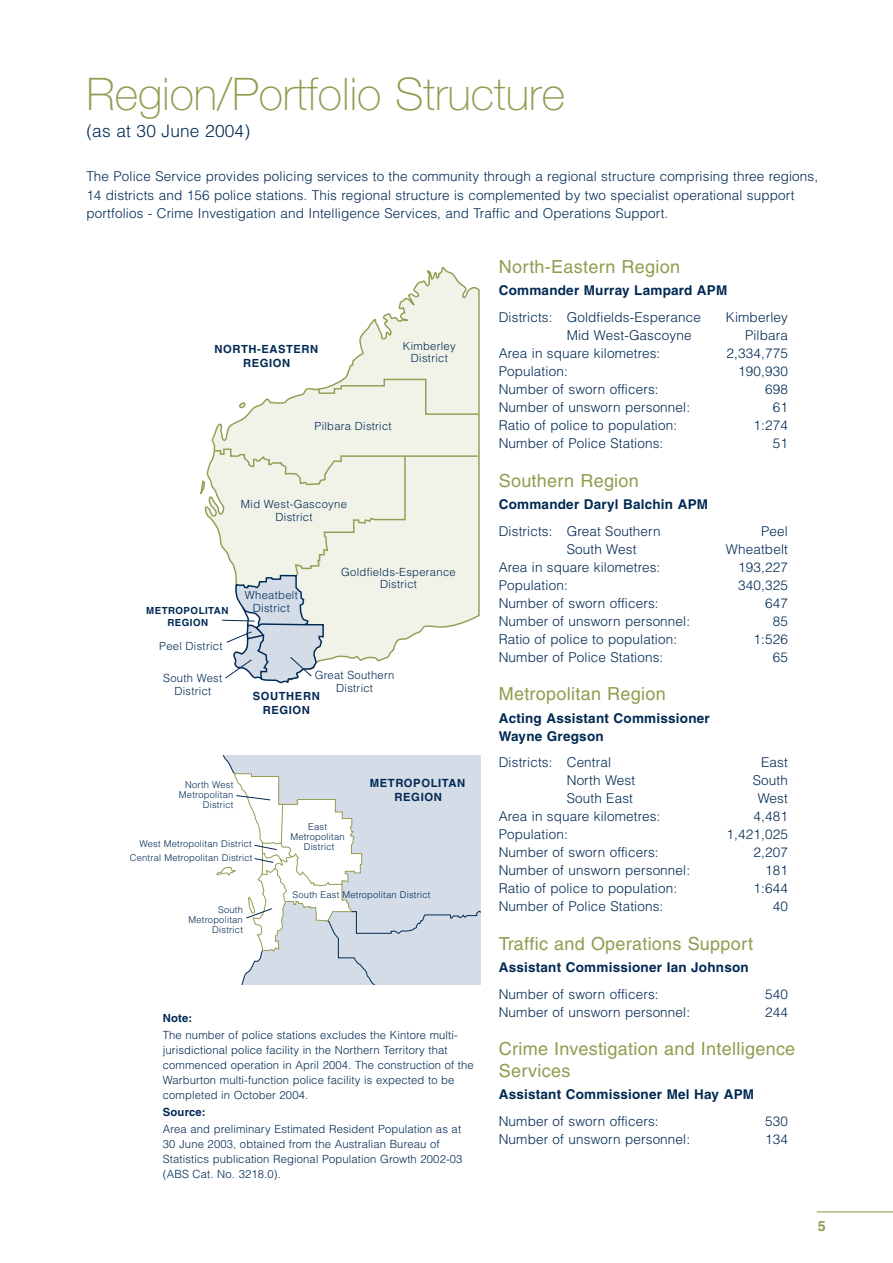
<style>
.page{position:relative;width:893px;height:1263px;background:#fff}
.page>*{position:absolute;margin:0;border:0;box-sizing:border-box;transform-origin:0 0}
.t1{font:100 45px "Helvetica Neue";color:#939b50}
.t2{font:18px/21.8px "Helvetica";letter-spacing:.015em;color:#939b50}
.t3{font:300 17.25px "Helvetica";letter-spacing:.01em;color:#002953}
.t4{font:700 14.25px "Helvetica";color:#939b50}
.t5{font:300 13.5px/18.8px "Helvetica";letter-spacing:.01em;color:#002953}
.t6{font:700 13.5px/18px "Helvetica";letter-spacing:.015em;color:#002953}
.t7{font:300 11.25px/15px "Helvetica";letter-spacing:.01em;color:#002953}
.t8{font:300 11.25px/12.8px "Helvetica";letter-spacing:.025em;color:#002954;text-align:center}
.t9{font:700 11.25px/13.6px "Helvetica";letter-spacing:.05em;color:#002954;text-align:center}
.t10{font:700 11.25px "Helvetica";letter-spacing:.015em;color:#002953}
.t11{font:700 9.75px/11.7px "Helvetica";letter-spacing:.05em;color:#002954;text-align:center}
.t12{font:300 9.3px/9.9px "Helvetica";letter-spacing:.025em;color:#002954;text-align:right}
</style>
<div class="page">
<hr style="left:817px;top:1211px;width:76px;height:1px;background:#939b50">
<svg style="left:204px;top:267px;width:276px;height:395px"></svg>
<svg style="left:213px;top:378px;width:267px;height:200px;background:#eef0e5"></svg>
<svg style="left:239px;top:401px;width:8px;height:10px"></svg>
<svg style="left:200px;top:479px;width:6px;height:24px"></svg>
<svg style="left:221px;top:574px;width:104px;height:109px"></svg>
<div style="left:223px;top:756px;width:257px;height:16px;background:#d4dce8"></div>
<svg style="left:216px;top:772px;width:264px;height:213px"></svg>
<h1 class="t1" style="left:86px;top:78px;width:480px">Region/Portfolio Structure</h1>
<p class="t3" style="left:86px;top:124px;width:165px">(as at 30 June 2004)</p>
<p class="t5" style="left:86px;top:168px;width:733px">The Police Service provides policing services to the community through a regional structure comprising three regions,<br>14 districts and 156 police stations. This regional structure is complemented by two specialist operational support portfolios - Crime Investigation and Intelligence Services, and Traffic and Operations Support.</p>
<p class="t9" style="left:215px;top:343px;width:105px">NORTH-EASTERN<br>REGION</p>
<p class="t8" style="left:403px;top:340px;width:54px">Kimberley<br>District</p>
<p class="t8" style="left:315px;top:421px;width:79px">Pilbara District</p>
<p class="t8" style="left:241px;top:499px;width:107px">Mid West-Gascoyne<br>District</p>
<p class="t11" style="left:146px;top:606px;width:84px">METROPOLITAN<br>REGION</p>
<p class="t8" style="left:159px;top:640px;width:65px">Peel District</p>
<p class="t8" style="left:163px;top:673px;width:61px">South West<br>District</p>
<p class="t8" style="left:245px;top:590px;width:54px">Wheatbelt<br>District</p>
<p class="t8" style="left:341px;top:566px;width:116px">Goldfields-Esperance<br>District</p>
<p class="t8" style="left:315px;top:669px;width:81px">Great Southern<br>District</p>
<p class="t9" style="left:253px;top:690px;width:68px">SOUTHERN<br>REGION</p>
<p class="t12" style="left:179px;top:781px;width:56px">North West<br>Metropolitan<br>District</p>
<p class="t9" style="left:370px;top:777px;width:97px">METROPOLITAN<br>REGION</p>
<p class="t12" style="left:130px;top:838px;width:124px;line-height:14px">West Metropolitan District<br>Central Metropolitan District</p>
<p class="t12" style="left:188px;top:906px;width:56px">South<br>Metropolitan<br>District</p>
<p class="t12" style="left:290px;top:822px;width:56px;text-align:center">East<br>Metropolitan<br>District</p>
<p class="t12" style="left:293px;top:890px;width:139px">South East Metropolitan District</p>
<p class="t10" style="left:163px;top:1014px;width:31px">Note:</p>
<p class="t7" style="left:163px;top:1028px;width:312px">The number of police stations excludes the Kintore multi&shy;jurisdictional police facility in the Northern Territory that commenced operation in April 2004. The construction of the Warburton multi-function police facility is expected to be completed in October 2004.</p>
<p class="t10" style="left:163px;top:1108px;width:44px">Source:</p>
<p class="t7" style="left:163px;top:1123px;width:301px">Area and preliminary Estimated Resident Population as at 30 June 2003, obtained from the Australian Bureau of Statistics publication Regional Population Growth 2002-03 (ABS Cat. No. 3218.0).</p>
<h2 class="t2" style="left:499px;top:258px;width:183px">North-Eastern Region</h2>
<p class="t6" style="left:499px;top:283px;width:230px">Commander Murray Lampard APM</p>
<p class="t5" style="left:499px;top:309px;width:204px">Districts: Goldfields-Esperance</p>
<p class="t5" style="left:726px;top:309px;width:63px">Kimberley</p>
<p class="t5" style="left:567px;top:327px;width:126px">Mid West-Gascoyne</p>
<p class="t5" style="left:745px;top:327px;width:44px">Pilbara</p>
<p class="t5" style="left:499px;top:345px;width:163px">Area in square kilometres:</p>
<p class="t5" style="left:727px;top:345px;width:63px">2,334,775</p>
<p class="t5" style="left:499px;top:363px;width:71px">Population:</p>
<p class="t5" style="left:738px;top:363px;width:51px">190,930</p>
<p class="t5" style="left:499px;top:381px;width:161px">Number of sworn officers:</p>
<p class="t5" style="left:765px;top:381px;width:24px">698</p>
<p class="t5" style="left:499px;top:399px;width:193px">Number of unsworn personnel:</p>
<p class="t5" style="left:773px;top:399px;width:17px">61</p>
<p class="t5" style="left:499px;top:417px;width:180px">Ratio of police to population:</p>
<p class="t5" style="left:753px;top:417px;width:36px">1:274</p>
<p class="t5" style="left:499px;top:435px;width:166px">Number of Police Stations:</p>
<p class="t5" style="left:773px;top:435px;width:17px">51</p>
<h2 class="t2" style="left:499px;top:471px;width:142px">Southern Region</h2>
<p class="t6" style="left:499px;top:497px;width:211px">Commander Daryl Balchin APM</p>
<p class="t5" style="left:499px;top:523px;width:163px">Districts: Great Southern</p>
<p class="t5" style="left:761px;top:523px;width:28px">Peel</p>
<p class="t5" style="left:567px;top:541px;width:71px">South West</p>
<p class="t5" style="left:726px;top:541px;width:63px">Wheatbelt</p>
<p class="t5" style="left:499px;top:559px;width:163px">Area in square kilometres:</p>
<p class="t5" style="left:738px;top:559px;width:51px">193,227</p>
<p class="t5" style="left:499px;top:577px;width:71px">Population:</p>
<p class="t5" style="left:738px;top:577px;width:51px">340,325</p>
<p class="t5" style="left:499px;top:595px;width:161px">Number of sworn officers:</p>
<p class="t5" style="left:765px;top:595px;width:24px">647</p>
<p class="t5" style="left:499px;top:613px;width:193px">Number of unsworn personnel:</p>
<p class="t5" style="left:773px;top:613px;width:17px">85</p>
<p class="t5" style="left:499px;top:631px;width:180px">Ratio of police to population:</p>
<p class="t5" style="left:753px;top:631px;width:36px">1:526</p>
<p class="t5" style="left:499px;top:649px;width:166px">Number of Police Stations:</p>
<p class="t5" style="left:773px;top:649px;width:17px">65</p>
<h2 class="t2" style="left:499px;top:685px;width:168px">Metropolitan Region</h2>
<p class="t6" style="left:499px;top:710px;width:213px">Acting Assistant Commissioner<br>Wayne Gregson</p>
<p class="t5" style="left:499px;top:754px;width:114px">Districts: Central</p>
<p class="t5" style="left:761px;top:754px;width:28px">East</p>
<p class="t5" style="left:567px;top:772px;width:70px">North West</p>
<p class="t5" style="left:753px;top:772px;width:37px">South</p>
<p class="t5" style="left:567px;top:790px;width:68px">South East</p>
<p class="t5" style="left:758px;top:790px;width:32px">West</p>
<p class="t5" style="left:499px;top:808px;width:163px">Area in square kilometres:</p>
<p class="t5" style="left:753px;top:808px;width:36px">4,481</p>
<p class="t5" style="left:499px;top:826px;width:71px">Population:</p>
<p class="t5" style="left:727px;top:826px;width:63px">1,421,025</p>
<p class="t5" style="left:499px;top:844px;width:161px">Number of sworn officers:</p>
<p class="t5" style="left:753px;top:844px;width:36px">2,207</p>
<p class="t5" style="left:499px;top:862px;width:193px">Number of unsworn personnel:</p>
<p class="t5" style="left:765px;top:862px;width:24px">181</p>
<p class="t5" style="left:499px;top:880px;width:180px">Ratio of police to population:</p>
<p class="t5" style="left:753px;top:880px;width:36px">1:644</p>
<p class="t5" style="left:499px;top:898px;width:166px">Number of Police Stations:</p>
<p class="t5" style="left:773px;top:898px;width:17px">40</p>
<h2 class="t2" style="left:499px;top:934px;width:256px">Traffic and Operations Support</h2>
<p class="t6" style="left:499px;top:960px;width:252px">Assistant Commissioner Ian Johnson</p>
<p class="t5" style="left:499px;top:986px;width:161px">Number of sworn officers:</p>
<p class="t5" style="left:765px;top:986px;width:24px">540</p>
<p class="t5" style="left:499px;top:1004px;width:193px">Number of unsworn personnel:</p>
<p class="t5" style="left:765px;top:1004px;width:24px">244</p>
<h2 class="t2" style="left:499px;top:1040px;width:298px">Crime Investigation and Intelligence<br>Services</h2>
<p class="t6" style="left:499px;top:1087px;width:257px">Assistant Commissioner Mel Hay APM</p>
<p class="t5" style="left:499px;top:1113px;width:161px">Number of sworn officers:</p>
<p class="t5" style="left:765px;top:1113px;width:24px">530</p>
<p class="t5" style="left:499px;top:1131px;width:193px">Number of unsworn personnel:</p>
<p class="t5" style="left:765px;top:1131px;width:24px">134</p>
<p class="t4" style="left:818px;top:1220px;width:9px">5</p>
</div>
